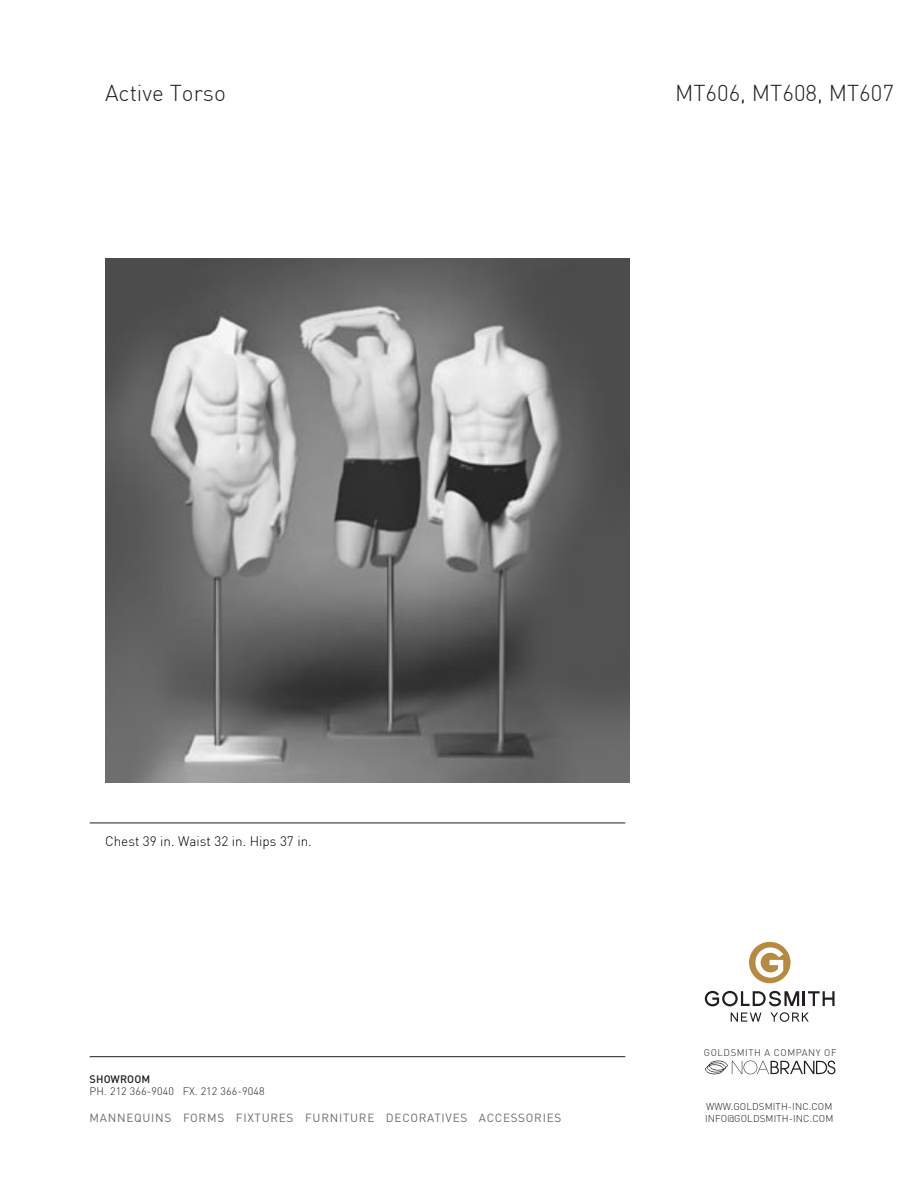
<style>
.page{position:relative;width:918px;height:1188px;background:#fff}
.page>*{position:absolute;margin:0;border:0;box-sizing:border-box;transform-origin:0 0}
.t1{font:300 22.5px "DIN Pro";color:#231f20}
.t2{font:300 13.5px "DIN Pro";color:#000}
.t3{font:11.7px "DIN";letter-spacing:.06em;color:#6c6d70}
.t4{font:300 10.8px "DIN";letter-spacing:.01em;color:#231f20}
.t5{font:500 10.8px "DIN";letter-spacing:.01em;color:#231f20}
.t6{font:300 9.75px "DIN";letter-spacing:.01em;color:#231f20}
.t7{font:300 9.6px "DIN";letter-spacing:.06em;color:#231f20}
</style>
<div class="page">
<hr style="left:90px;top:823px;width:535px;height:1px;background:#231f20">
<hr style="left:90px;top:1056px;width:535px;height:1px;background:#231f20">
<div style="left:749px;top:942px;width:42px;height:41px;background:#b68b41;border-radius:50%"></div>
<svg style="left:705px;top:991px;width:130px;height:15px"></svg>
<svg style="left:731px;top:1013px;width:30px;height:9px"></svg>
<svg style="left:770px;top:1012px;width:39px;height:10px"></svg>
<svg style="left:755px;top:947px;width:28px;height:31px"></svg>
<svg style="left:705px;top:1061px;width:130px;height:13px"></svg>
<img style="left:105px;top:258px;width:525px;height:525px">
<h1 class="t1" style="left:105px;top:83px;width:122px">Active Torso</h1>
<h1 class="t1" style="left:675px;top:83px;width:221px">MT606, MT608, MT607</h1>
<p class="t2" style="left:105px;top:836px;width:208px">Chest 39 in. Waist 32 in. Hips 37 in.</p>
<p class="t5" style="left:90px;top:1072px;width:62px">SHOWROOM</p>
<p class="t4" style="left:90px;top:1085px;width:177px">PH. 212 366-9040 FX. 212 366-9048</p>
<p class="t3" style="left:90px;top:1110px;width:473px">MANNEQUINS FORMS FIXTURES FURNITURE DECORATIVES ACCESSORIES</p>
<p class="t7" style="left:704px;top:1047px;width:134px">GOLDSMITH A COMPANY OF</p>
<p class="t6" style="left:706px;top:1100px;width:128px">WWW.GOLDSMITH-INC.COM</p>
<p class="t6" style="left:705px;top:1112px;width:130px">INFO@GOLDSMITH-INC.COM</p>
</div>
